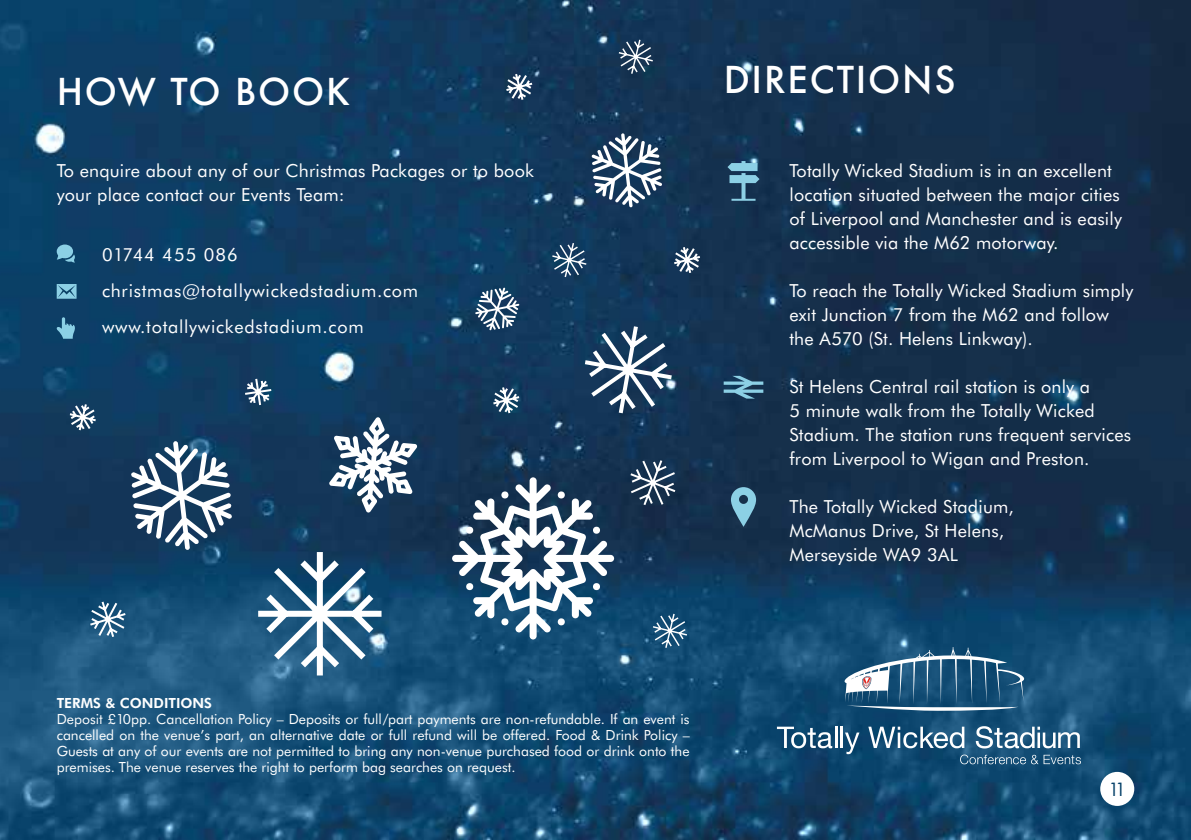
<style>
.page{position:relative;width:1191px;height:840px;background:#fff}
.page>*{position:absolute;margin:0;border:0;box-sizing:border-box;transform-origin:0 0}
.t1{font:500 36px "Futura";letter-spacing:.05em;color:#fff}
.t2{font:20px "Futura PT";color:#064169}
.t3{font:18px/24px "Futura BT";letter-spacing:.01em;color:#fff}
.t4{font:18px/36px "Futura BT";letter-spacing:.04em;color:#fff}
.t5{font:14px/16px "Futura BT";color:#fff;text-align:justify}
.t6{font:800 14px "Futura BT";color:#fff}
</style>
<div class="page">
<img style="left:0;top:0;width:1191px;height:839px">
<svg style="left:57px;top:244px;width:18px;height:18px"></svg>
<svg style="left:57px;top:284px;width:20px;height:14px"></svg>
<svg style="left:56px;top:317px;width:19px;height:21px"></svg>
<svg style="left:723px;top:375px;width:40px;height:23px"></svg>
<svg style="left:731px;top:487px;width:25px;height:39px"></svg>
<svg style="left:840px;top:646px;width:185px;height:64px;background:#3c6c8c"></svg>
<svg style="left:777px;top:726px;width:55px;height:22px"></svg>
<hr style="left:834px;top:726px;width:3px;height:21px;background:#fff">
<hr style="left:840px;top:726px;width:2px;height:21px;background:#fff">
<svg style="left:845px;top:732px;width:14px;height:21px"></svg>
<svg style="left:868px;top:726px;width:96px;height:22px"></svg>
<svg style="left:975px;top:725px;width:104px;height:23px"></svg>
<svg style="left:960px;top:754px;width:121px;height:9px"></svg>
<svg style="left:727px;top:161px;width:32px;height:40px"></svg>
<svg style="left:88px;top:599px;width:40px;height:40px;background:#4b7897"></svg>
<svg style="left:628px;top:457px;width:49px;height:50px;background:#425970"></svg>
<svg style="left:651px;top:611px;width:37px;height:38px"></svg>
<svg style="left:617px;top:38px;width:37px;height:37px"></svg>
<svg style="left:550px;top:241px;width:38px;height:37px"></svg>
<svg style="left:491px;top:385px;width:30px;height:30px"></svg>
<svg style="left:672px;top:245px;width:30px;height:30px"></svg>
<svg style="left:504px;top:72px;width:30px;height:30px"></svg>
<svg style="left:243px;top:376px;width:30px;height:31px"></svg>
<svg style="left:68px;top:402px;width:30px;height:30px"></svg>
<svg style="left:252px;top:545px;width:135px;height:136px"></svg>
<svg style="left:580px;top:322px;width:96px;height:95px"></svg>
<svg style="left:131px;top:441px;width:101px;height:108px"></svg>
<svg style="left:591px;top:133px;width:71px;height:74px"></svg>
<svg style="left:475px;top:287px;width:44px;height:43px"></svg>
<svg style="left:329px;top:417px;width:88px;height:95px"></svg>
<svg style="left:452px;top:477px;width:162px;height:162px"></svg>
<div style="left:1100px;top:771px;width:34px;height:34px;background:#fff;border-radius:50%"></div>
<h1 class="t1" style="left:57px;top:67px;width:295px">HOW TO BOOK</h1>
<p class="t3" style="left:57px;top:158px;width:479px">To enquire about any of our Christmas Packages or to book your place contact our Events Team:</p>
<p class="t4" style="left:102px;top:236px;width:318px">01744 455 086 christmas@totallywickedstadium.com www.totallywickedstadium.com</p>
<h1 class="t1" style="left:723px;top:55px;width:233px">DIRECTIONS</h1>
<p class="t3" style="left:789px;top:158px;width:334px">Totally Wicked Stadium is in an excellent location situated between the major cities of Liverpool and Manchester and is easily accessible via the M62 motorway.</p>
<p class="t3" style="left:789px;top:278px;width:345px">To reach the Totally Wicked Stadium simply exit Junction 7 from the M62 and follow the A570 (St. Helens Linkway).</p>
<p class="t3" style="left:789px;top:374px;width:343px">St Helens Central rail station is only a<br>5 minute walk from the Totally Wicked Stadium. The station runs frequent services from Liverpool to Wigan and Preston.</p>
<p class="t3" style="left:789px;top:494px;width:226px">The Totally Wicked Stadium,<br>McManus Drive, St Helens,<br>Merseyside WA9 3AL</p>
<p class="t6" style="left:57px;top:694px;width:157px">TERMS &amp; CONDITIONS</p>
<p class="t5" style="left:57px;top:710px;width:634px">Deposit £10pp. Cancellation Policy – Deposits or full/part payments are non-refundable. If an event is cancelled on the venue’s part, an alternative date or full refund will be offered. Food &amp; Drink Policy – Guests at any of our events are not permitted to bring any non-venue purchased food or drink onto the premises. The venue reserves the right to perform bag searches on request.</p>
<p class="t2" style="left:1108px;top:776px;width:20px">11</p>
</div>
